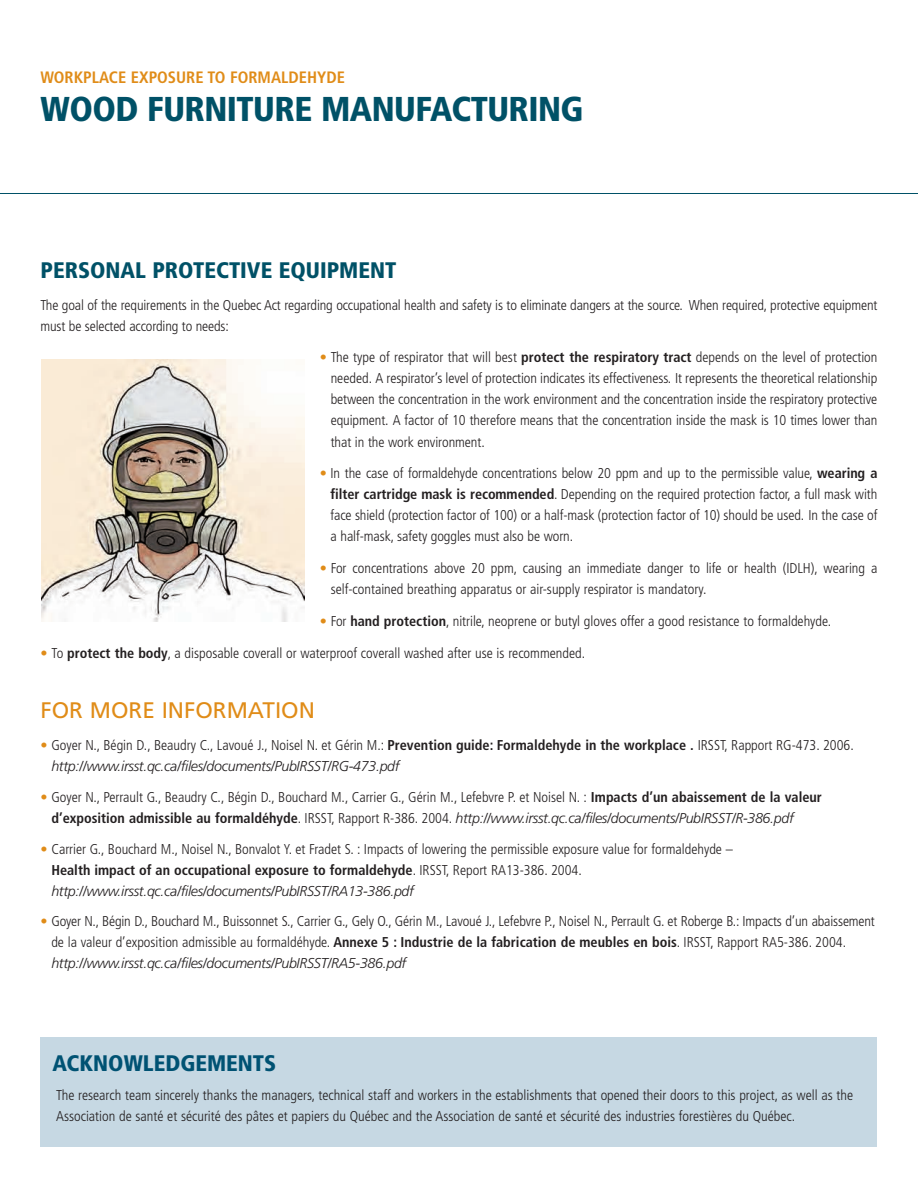
<style>
.page{position:relative;width:918px;height:1188px;background:#fff}
.page>*{position:absolute;margin:0;border:0;box-sizing:border-box;transform-origin:0 0}
.t1{font:900 condensed 34.5px "Frutiger";letter-spacing:-.015em;color:#005167}
.t2{font:900 condensed 22.5px "Frutiger";color:#005167}
.t3{font:22.5px "Frutiger";color:#e08c18}
.t4{font:900 condensed 22.5px "Frutiger";color:#005273}
.t5{font:700 condensed 16.5px "Frutiger";color:#e08c18}
.t6{font:300 condensed 14.25px/21px "Frutiger";color:#231f20}
.s1{color:#e08c18}
.s2{font-weight:700}
.s3{font-style:italic;font-stretch:normal}
</style>
<div class="page">
<hr style="left:0;top:193px;width:918px;height:1px;background:#005167">
<img style="left:42px;top:359px;width:262px;height:262px">
<div style="left:40px;top:1037px;width:838px;height:110px;background:#c6d8e3"></div>
<p class="t5" style="left:40px;top:70px;width:306px">WORKPLACE EXPOSURE TO FORMALDEHYDE</p>
<h1 class="t1" style="left:40px;top:95px;width:545px">WOOD FURNITURE MANUFACTURING</h1>
<h2 class="t2" style="left:40px;top:261px;width:357px">PERSONAL PROTECTIVE EQUIPMENT</h2>
<p class="t6" style="left:40px;top:295px;width:838px">The goal of the requirements in the Quebec Act regarding occupational health and safety is to eliminate dangers at the source. When required, protective equipment must be selected according to needs:</p>
<p class="t6" style="left:331px;top:348px;width:548px;text-align:justify;text-indent:-11px"><span class="s1">•</span> The type of respirator that will best <span class="s2">protect the respiratory tract</span> depends on the level of protection needed. A respirator’s level of protection indicates its effectiveness. It represents the theoretical relationship between the concentration in the work environment and the concentration inside the respiratory protective equipment. A factor of 10 therefore means that the concentration inside the mask is 10 times lower than that in the work environment.</p>
<p class="t6" style="left:331px;top:464px;width:548px;text-align:justify;text-indent:-11px"><span class="s1">•</span> In the case of formaldehyde concentrations below 20 ppm and up to the permissible value, <span class="s2">wearing a filter cartridge mask is recommended</span>. Depending on the required protection factor, a full mask with face shield (protection factor of 100) or a half-mask (protection factor of 10) should be used. In the case of a half-mask, safety goggles must also be worn.</p>
<p class="t6" style="left:331px;top:559px;width:548px;text-indent:-11px"><span class="s1">•</span> For concentrations above 20 ppm, causing an immediate danger to life or health (IDLH), wearing a self-contained breathing apparatus or air-supply respirator is mandatory.</p>
<p class="t6" style="left:320px;top:612px;width:513px"><span class="s1">•</span> For <span class="s2">hand protection</span>, nitrile, neoprene or butyl gloves offer a good resistance to formaldehyde.</p>
<p class="t6" style="left:40px;top:643px;width:546px"><span class="s1">•</span> To <span class="s2">protect the body</span>, a disposable coverall or waterproof coverall washed after use is recommended.</p>
<h2 class="t3" style="left:40px;top:702px;width:276px">FOR MORE INFORMATION</h2>
<p class="t6" style="left:51px;top:736px;width:804px;text-indent:-11px"><span class="s1">•</span> Goyer N., Bégin D., Beaudry C., Lavoué J., Noisel N. et Gérin M.: <span class="s2">Prevention guide: Formaldehyde in the workplace .</span> IRSST, Rapport RG-473. 2006. <span class="s3">http://www.irsst.qc.ca/files/documents/PubIRSST/RG-473.pdf</span></p>
<p class="t6" style="left:51px;top:788px;width:772px;text-indent:-11px"><span class="s1">•</span> Goyer N., Perrault G., Beaudry C., Bégin D., Bouchard M., Carrier G., Gérin M., Lefebvre P. et Noisel N. : <span class="s2">Impacts d’un abaissement de la valeur d’exposition admissible au formaldéhyde</span>. IRSST, Rapport R-386. 2004. <span class="s3">http://www.irsst.qc.ca/files/documents/PubIRSST/R-386.pdf</span></p>
<p class="t6" style="left:51px;top:839px;width:683px;text-indent:-11px"><span class="s1">•</span> Carrier G., Bouchard M., Noisel N., Bonvalot Y. et Fradet S. : Impacts of lowering the permissible exposure value for formaldehyde –<br><span class="s2">Health impact of an occupational exposure to formaldehyde</span>. IRSST, Report RA13-386. 2004. <span class="s3">http://www.irsst.qc.ca/files/documents/PubIRSST/RA13-386.pdf</span></p>
<p class="t6" style="left:51px;top:912px;width:825px;text-indent:-11px"><span class="s1">•</span> Goyer N., Bégin D., Bouchard M., Buissonnet S., Carrier G., Gely O., Gérin M., Lavoué J., Lefebvre P., Noisel N., Perrault G. et Roberge B.: Impacts d’un abaissement de la valeur d’exposition admissible au formaldéhyde. <span class="s2">Annexe 5 : Industrie de la fabrication de meubles en bois</span>. IRSST, Rapport RA5-386. 2004. <span class="s3">http://www.irsst.qc.ca/files/documents/PubIRSST/RA5-386.pdf</span></p>
<h2 class="t4" style="left:52px;top:1054px;width:225px">ACKNOWLEDGEMENTS</h2>
<p class="t6" style="left:56px;top:1085px;width:798px">The research team sincerely thanks the managers, technical staff and workers in the establishments that opened their doors to this project, as well as the<br>Association de santé et sécurité des pâtes et papiers du Québec and the Association de santé et sécurité des industries forestières du Québec.</p>
</div>
